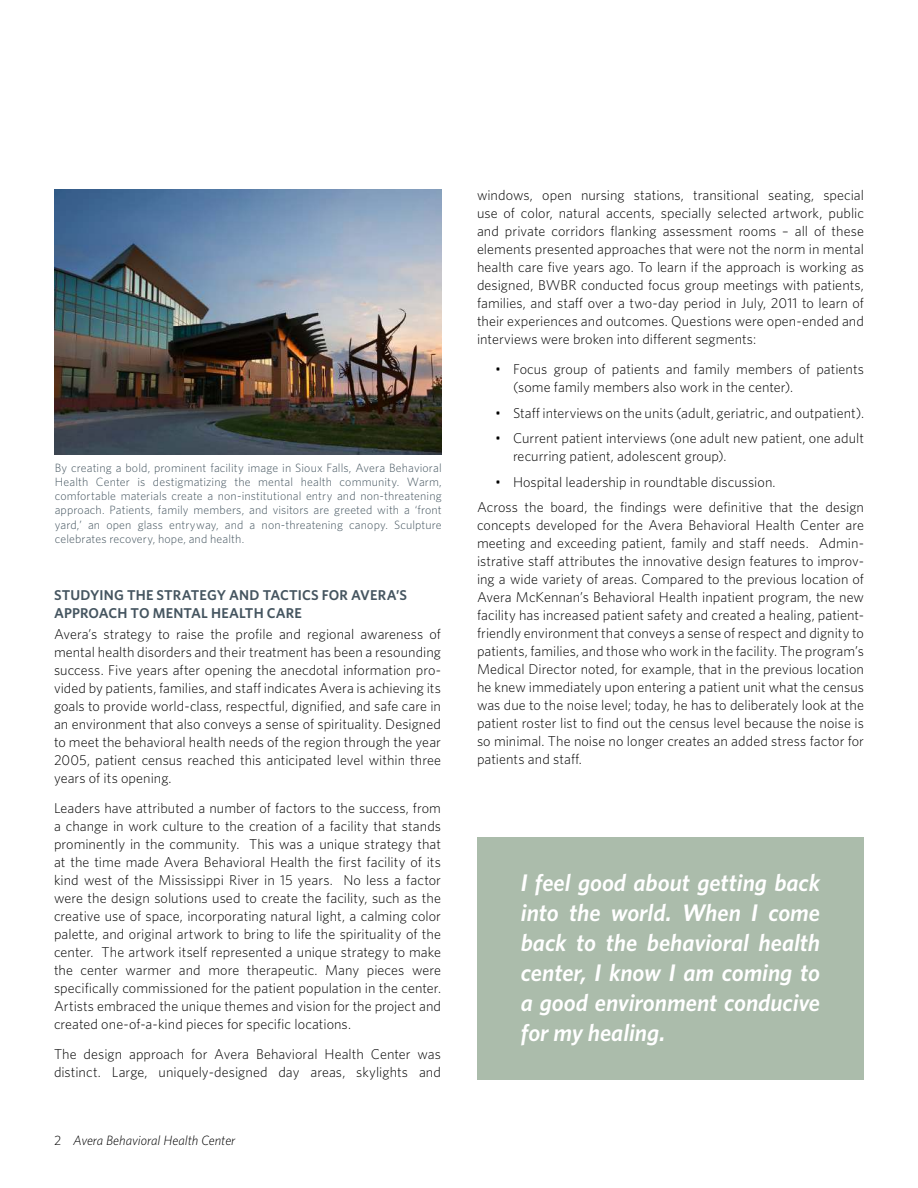
<style>
.page{position:relative;width:918px;height:1188px;background:#fff}
.page>*{position:absolute;margin:0;border:0;box-sizing:border-box;transform-origin:0 0}
.t1{font:italic 600 24px/30px "Whitney";color:#fff;text-align:justify}
.t2{font:300 14.25px/18px "Whitney";letter-spacing:.005em;color:#000;text-align:justify}
.t3{font:600 14.25px/18px "Whitney";letter-spacing:.01em;color:#455560}
.t4{font:italic 300 13.5px "Whitney";color:#000}
.t5{font:300 12px/14.2px "Whitney";letter-spacing:.01em;color:#455560;text-align:justify}
.s1{font-style:normal}
</style>
<div class="page">
<div style="left:478px;top:838px;width:386px;height:242px;background:#abbcab"></div>
<img style="left:55px;top:189px;width:387px;height:265px">
<p class="t5" style="left:55px;top:461px;width:389px">By creating a bold, prominent facility image in Sioux Falls, Avera Behavioral Health Center is destigmatizing the mental health community. Warm, comfortable materials create a non-institutional entry and non-threatening approach. Patients, family members, and visitors are greeted with a ‘front yard,’ an open glass entryway, and a non-threatening canopy. Sculpture celebrates recovery, hope, and health.</p>
<p class="t3" style="left:54px;top:587px;width:355px">STUDYING THE STRATEGY AND TACTICS FOR AVERA’S<br>APPROACH TO MENTAL HEALTH CARE</p>
<p class="t2" style="left:54px;top:626px;width:389px">Avera’s strategy to raise the profile and regional awareness of mental health disorders and their treatment has been a resounding success. Five years after opening the anecdotal information pro&shy;vided by patients, families, and staff indicates Avera is achieving its goals to provide world-class, respectful, dignified, and safe care in an environment that also conveys a sense of spirituality. Designed to meet the behavioral health needs of the region through the year 2005, patient census reached this anticipated level within three years of its opening.</p>
<p class="t2" style="left:54px;top:800px;width:389px">Leaders have attributed a number of factors to the success, from a change in work culture to the creation of a facility that stands prominently in the community. This was a unique strategy that at the time made Avera Behavioral Health the first facility of its kind west of the Mississippi River in 15 years. No less a factor were the design solutions used to create the facility, such as the creative use of space, incorporating natural light, a calming color palette, and original artwork to bring to life the spirituality of the center. The artwork itself represented a unique strategy to make the center warmer and more therapeutic. Many pieces were specifically commissioned for the patient population in the center.<br>Artists embraced the unique themes and vision for the project and created one-of-a-kind pieces for specific locations.</p>
<p class="t2" style="left:54px;top:1046px;width:389px">The design approach for Avera Behavioral Health Center was distinct. Large, uniquely-designed day areas, skylights and</p>
<p class="t4" style="left:54px;top:1134px;width:183px"><span class="s1">2</span> Avera Behavioral Health Center</p>
<p class="t2" style="left:477px;top:187px;width:389px">windows, open nursing stations, transitional seating, special use of color, natural accents, specially selected artwork, public and private corridors flanking assessment rooms – all of these elements presented approaches that were not the norm in mental health care five years ago. To learn if the approach is working as designed, BWBR conducted focus group meetings with patients, families, and staff over a two-day period in July, 2011 to learn of their experiences and outcomes. Questions were open-ended and interviews were broken into different segments:</p>
<p class="t2" style="left:513px;top:361px;width:353px;text-indent:-18px">• Focus group of patients and family members of patients (some family members also work in the center).</p>
<p class="t2" style="left:495px;top:405px;width:371px">• Staff interviews on the units (adult, geriatric, and outpatient).</p>
<p class="t2" style="left:513px;top:430px;width:352px;text-indent:-18px">• Current patient interviews (one adult new patient, one adult recurring patient, adolescent group).</p>
<p class="t2" style="left:477px;top:470px;width:389px;line-height:25.5px;text-indent:18px">• Hospital leadership in roundtable discussion.<br>Across the board, the findings were definitive that the design</p>
<p class="t2" style="left:477px;top:517px;width:389px">concepts developed for the Avera Behavioral Health Center are meeting and exceeding patient, family and staff needs. Admin&shy;istrative staff attributes the innovative design features to improv&shy;ing a wide variety of areas. Compared to the previous location of Avera McKennan’s Behavioral Health inpatient program, the new facility has increased patient safety and created a healing, patient&shy;friendly environment that conveys a sense of respect and dignity to patients, families, and those who work in the facility. The program’s Medical Director noted, for example, that in the previous location he knew immediately upon entering a patient unit what the census was due to the noise level; today, he has to deliberately look at the patient roster list to find out the census level because the noise is so minimal. The noise no longer creates an added stress factor for patients and staff.</p>
<h1 class="t1" style="left:521px;top:869px;width:301px">I feel good about getting back into the world. When I come back to the behavioral health center, I know I am coming to a good environment conducive for my healing.</h1>
</div>
